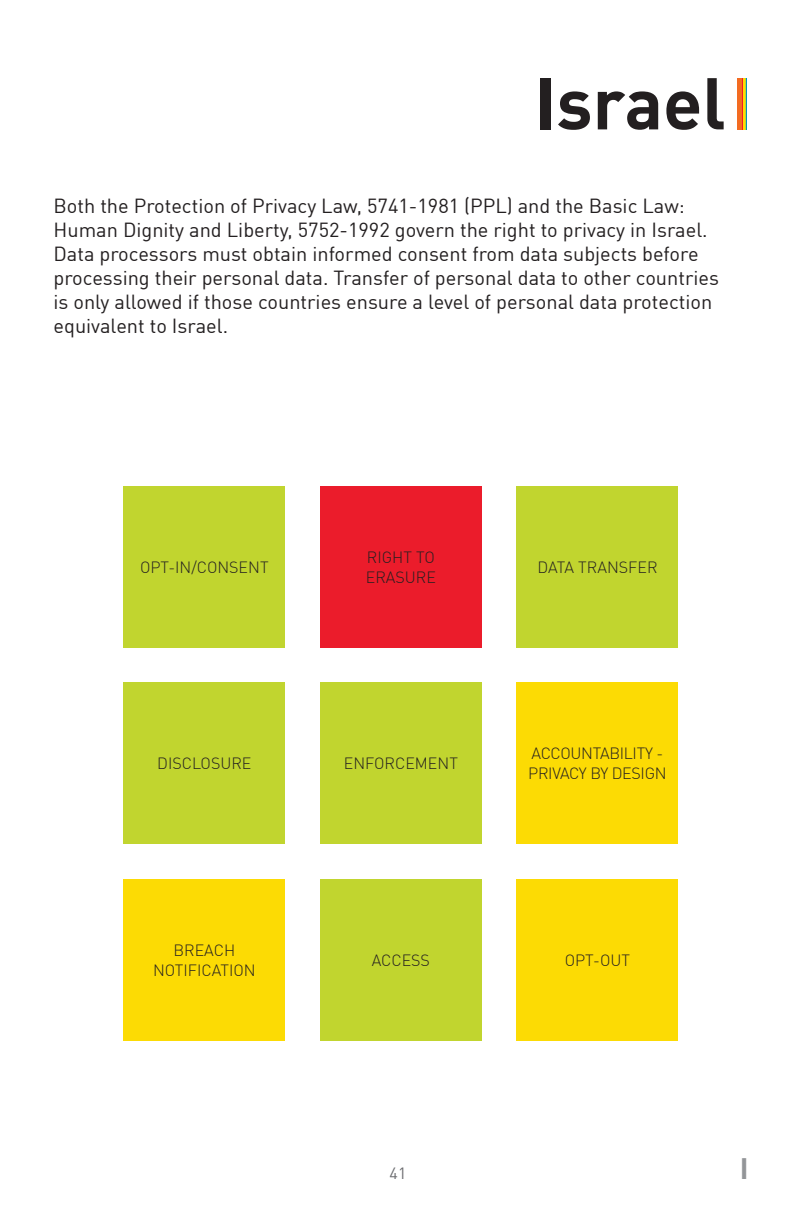
<style>
.page{position:relative;width:792px;height:1224px;background:#fff}
.page>*{position:absolute;margin:0;border:0;box-sizing:border-box;transform-origin:0 0}
.t1{font:700 72px "DIN Offc Pro";color:#231f20}
.t2{font:700 29px "DIN Offc Pro";color:#939598}
.t3{font:20px/24px "DIN Offc Pro";color:#231f20}
.t4{font:300 16px/20px "DIN Offc Pro";color:#231f20}
.t5{font:300 16px/20px "DIN Offc Pro";letter-spacing:-.02em;color:#231f20}
.t6{font:16px "DIN Offc Pro";color:#6c6d70}
</style>
<div class="page">
<hr style="left:746px;top:78px;width:1px;height:52px;background:#0090ba">
<hr style="left:744px;top:78px;width:2px;height:52px;background:#c1d52f">
<hr style="left:743px;top:78px;width:1px;height:52px;background:#ffdb01">
<hr style="left:741px;top:78px;width:2px;height:52px;background:#ee1b2b">
<hr style="left:737px;top:78px;width:4px;height:52px;background:#f36b21">
<hr style="left:747px;top:78px;width:1px;height:52px;background:#0090ba">
<div style="left:123px;top:486px;width:162px;height:162px;background:#c1d52f"></div>
<div style="left:320px;top:486px;width:162px;height:162px;background:#eb1c2b"></div>
<div style="left:516px;top:486px;width:162px;height:162px;background:#c1d52f"></div>
<div style="left:123px;top:682px;width:162px;height:162px;background:#c1d52f"></div>
<div style="left:320px;top:682px;width:162px;height:162px;background:#c1d52f"></div>
<div style="left:516px;top:682px;width:162px;height:162px;background:#fcdb04"></div>
<div style="left:123px;top:879px;width:162px;height:162px;background:#fcdb04"></div>
<div style="left:320px;top:879px;width:162px;height:162px;background:#c1d52f"></div>
<div style="left:516px;top:879px;width:162px;height:162px;background:#fcdb04"></div>
<h1 class="t1" style="left:535px;top:43px;width:193px">Israel</h1>
<p class="t3" style="left:54px;top:192px;width:667px">Both the Protection of Privacy Law, 5741-1981 (PPL) and the Basic Law:<br>Human Dignity and Liberty, 5752-1992 govern the right to privacy in Israel.<br>Data processors must obtain informed consent from data subjects before processing their personal data. Transfer of personal data to other countries is only allowed if those countries ensure a level of personal data protection equivalent to Israel.</p>
<p class="t4" style="left:140px;top:556px;width:130px">OPT-IN/CONSENT</p>
<p class="t4" style="left:366px;top:546px;width:72px">RIGHT TO<br>ERASURE</p>
<p class="t4" style="left:538px;top:556px;width:122px">DATA TRANSFER</p>
<p class="t4" style="left:157px;top:752px;width:96px">DISCLOSURE</p>
<p class="t4" style="left:344px;top:752px;width:116px">ENFORCEMENT</p>
<p class="t5" style="left:528px;top:742px;width:140px">ACCOUNTABILITY -<br>PRIVACY BY DESIGN</p>
<p class="t4" style="left:153px;top:939px;width:104px;text-align:center">BREACH<br>NOTIFICATION</p>
<p class="t4" style="left:372px;top:949px;width:60px">ACCESS</p>
<p class="t4" style="left:565px;top:949px;width:67px">OPT-OUT</p>
<p class="t6" style="left:390px;top:1161px;width:18px">41</p>
<h2 class="t2" style="left:740px;top:1144px;width:10px">I</h2>
</div>
